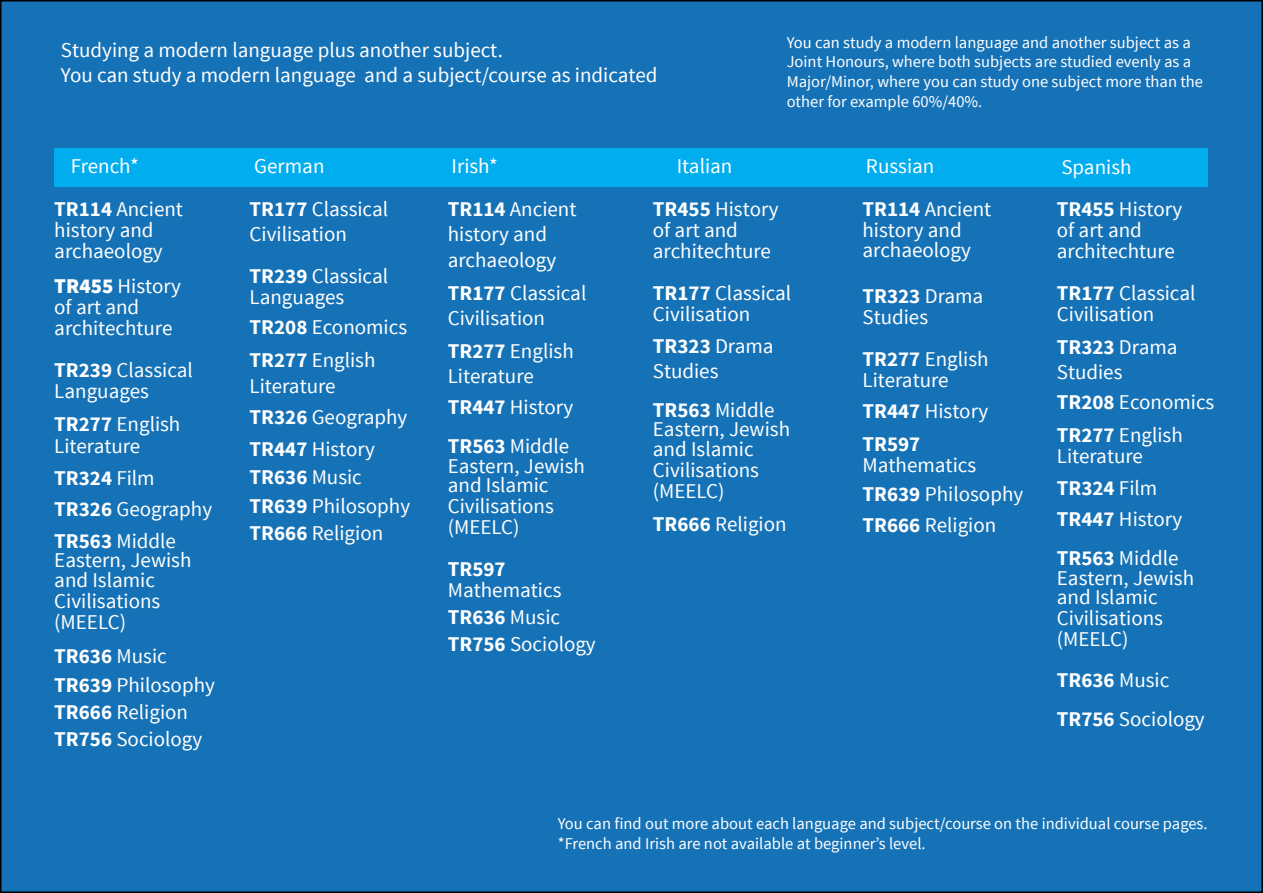
<style>
.page{position:relative;width:1263px;height:893px;background:#fff}
.page>*{position:absolute;margin:0;border:0;box-sizing:border-box;transform-origin:0 0}
.t1{font:21px/21px "Source Sans Pro";color:#fff}
.t2{font:700 21px/33px "Source Sans Pro";color:#fff}
.t3{font:16.5px/19.8px "Source Sans Pro";color:#fff}
.s1{font-weight:700}
.s2{font-weight:900}
.s3{font-weight:400}
</style>
<div class="page">
<div style="left:1px;top:1px;width:1261px;height:891px;background:#1672b7"></div>
<div style="left:54px;top:149px;width:1153px;height:38px;background:#00aeef"></div>
<p class="t1" style="left:61px;top:38px;width:598px;line-height:25.2px">Studying a modern language plus another subject.<br>You can study a modern language and a subject/course as indicated</p>
<p class="t3" style="left:787px;top:33px;width:418px">You can study a modern language and another subject as a Joint Honours, where both subjects are studied evenly as a Major/Minor, where you can study one subject more than the other for example 60%/40%.</p>
<p class="t1" style="left:54px;top:144px;width:130px;line-height:43.5px;text-indent:17px">French*<br><span class="s1">TR114</span> Ancient</p>
<p class="t1" style="left:54px;top:220px;width:110px">history and archaeology</p>
<p class="t1" style="left:54px;top:275px;width:128px"><span class="s2">TR455</span> History of art and architechture</p>
<p class="t1" style="left:54px;top:359px;width:140px"><span class="s1">TR239</span> Classical<br>Languages</p>
<p class="t1" style="left:54px;top:413px;width:128px;line-height:22.5px"><span class="s1">TR277</span> English<br>Literature</p>
<p class="t1" style="left:54px;top:462px;width:159px;line-height:31.5px"><span class="s1">TR324</span> Film<br><span class="s1">TR326</span> Geography<br><span class="s1">TR563</span> Middle</p>
<p class="t1" style="left:54px;top:550px;width:139px;line-height:20.5px">Eastern, Jewish and Islamic<br>Civilisations (MEELC)</p>
<p class="t1" style="left:54px;top:643px;width:162px;line-height:27.5px"><span class="s1">TR636</span> Music<br><span class="s1">TR639</span> Philosophy<br><span class="s1">TR666</span> Religion<br><span class="s1">TR756</span> Sociology</p>
<p class="t1" style="left:254px;top:155px;width:72px">German</p>
<p class="t1" style="left:451px;top:155px;width:48px">Irish*</p>
<p class="t1" style="left:677px;top:155px;width:57px">Italian</p>
<p class="t1" style="left:866px;top:155px;width:70px">Russian</p>
<p class="t1" style="left:1061px;top:157px;width:72px">Spanish</p>
<p class="t1" style="left:250px;top:197px;width:140px;line-height:25.2px"><span class="s1">TR177</span> Classical<br>Civilisation</p>
<p class="t1" style="left:250px;top:266px;width:140px"><span class="s1">TR239</span> Classical<br>Languages</p>
<p class="t1" style="left:250px;top:311px;width:159px;line-height:33px"><span class="s1">TR208</span> Economics<br><span class="s1">TR277</span> English</p>
<p class="t1" style="left:250px;top:370px;width:159px;line-height:31.5px">Literature<br><span class="s1">TR326</span> Geography<br><span class="s1">TR447</span> History</p>
<p class="t1" style="left:250px;top:464px;width:162px;line-height:27.8px"><span class="s1">TR636</span> Music<br><span class="s1">TR639</span> Philosophy<br><span class="s1">TR666</span> Religion</p>
<p class="t1" style="left:448px;top:197px;width:130px;line-height:25.2px"><span class="s1">TR114</span> Ancient history and archaeology</p>
<p class="t1" style="left:448px;top:280px;width:140px;line-height:25.2px"><span class="s1">TR177</span> Classical<br>Civilisation</p>
<p class="t1" style="left:448px;top:338px;width:127px;line-height:25.2px"><span class="s1">TR277</span> English<br>Literature</p>
<p class="t1" style="left:448px;top:388px;width:127px;line-height:39px"><span class="s1">TR447</span> History<br><span class="s1">TR563</span> Middle</p>
<p class="t1" style="left:448px;top:456px;width:139px;line-height:20.5px">Eastern, Jewish and Islamic<br>Civilisations (MEELC)</p>
<p class="t2" style="left:448px;top:554px;width:59px">TR597</p>
<p class="t1" style="left:448px;top:577px;width:150px;line-height:27px">Mathematics<br><span class="s1">TR636</span> Music<br><span class="s1">TR756</span> Sociology</p>
<p class="t1" style="left:653px;top:199px;width:127px"><span class="s1">TR455</span> History of art and architechture</p>
<p class="t1" style="left:653px;top:283px;width:140px"><span class="s1">TR177</span> Classical<br>Civilisation</p>
<p class="t1" style="left:653px;top:333px;width:122px;line-height:25.2px"><span class="s1">TR323</span> Drama<br>Studies</p>
<p class="t1" style="left:653px;top:400px;width:139px;line-height:20.2px"><span class="s1">TR563</span> Middle<br>Eastern, Jewish and Islamic<br>Civilisations (MEELC)</p>
<p class="t1" style="left:653px;top:514px;width:135px"><span class="s1">TR666</span> Religion</p>
<p class="t1" style="left:862px;top:199px;width:130px;line-height:20.2px"><span class="s1">TR114</span> Ancient history and archaeology</p>
<p class="t1" style="left:862px;top:286px;width:122px"><span class="s1">TR323</span> Drama<br>Studies</p>
<p class="t1" style="left:862px;top:349px;width:128px"><span class="s1">TR277</span> English<br>Literature</p>
<p class="t2" style="left:862px;top:396px;width:127px">TR447 <span class="s3">History<br></span>TR597</p>
<p class="t1" style="left:862px;top:451px;width:162px;line-height:28.5px">Mathematics<br><span class="s1">TR639</span> Philosophy</p>
<p class="t1" style="left:862px;top:515px;width:135px"><span class="s1">TR666</span> Religion</p>
<p class="t1" style="left:1057px;top:199px;width:127px"><span class="s1">TR455</span> History of art and architechture</p>
<p class="t1" style="left:1057px;top:283px;width:140px"><span class="s1">TR177</span> Classical<br>Civilisation</p>
<p class="t1" style="left:1057px;top:335px;width:122px;line-height:25.2px"><span class="s1">TR323</span> Drama<br>Studies</p>
<p class="t1" style="left:1057px;top:386px;width:159px;line-height:33px"><span class="s1">TR208</span> Economics<br><span class="s1">TR277</span> English</p>
<p class="t1" style="left:1057px;top:441px;width:127px;line-height:31.5px">Literature<br><span class="s1">TR324</span> Film<br><span class="s1">TR447</span> History</p>
<p class="t1" style="left:1057px;top:549px;width:139px;line-height:20.2px"><span class="s1">TR563</span> Middle<br>Eastern, Jewish and Islamic<br>Civilisations (MEELC)</p>
<p class="t1" style="left:1057px;top:661px;width:149px;line-height:39px"><span class="s1">TR636</span> Music<br><span class="s1">TR756</span> Sociology</p>
<p class="t3" style="left:558px;top:814px;width:651px">You can find out more about each language and subject/course on the individual course pages. *French and Irish are not available at beginner’s level.</p>
</div>
